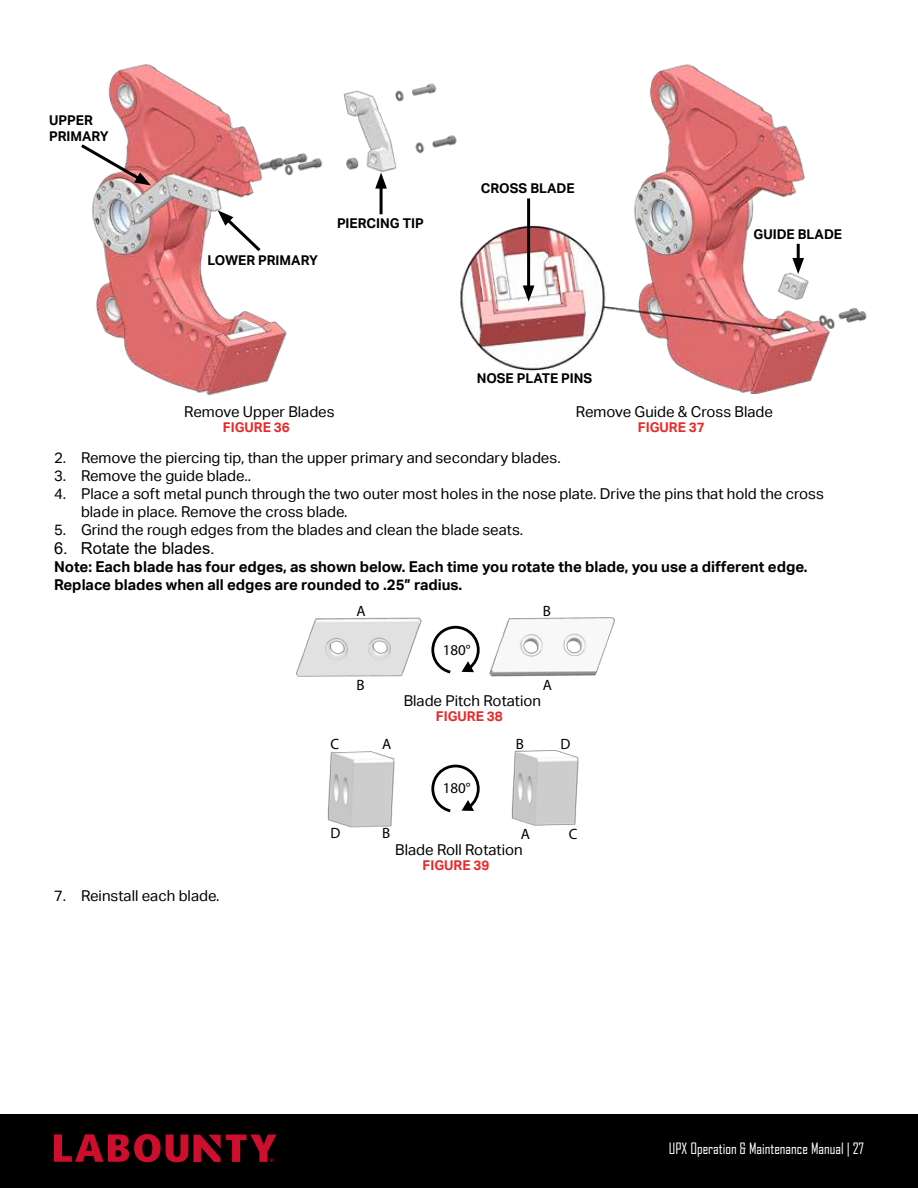
<style>
.page{position:relative;width:918px;height:1188px;background:#fff}
.page>*{position:absolute;margin:0;border:0;box-sizing:border-box;transform-origin:0 0}
.t1{font:16.5px "Arial";color:#000}
.t2{font:15px/18px "Aktiv Grotesk";color:#000}
.t3{font:700 15px/18px "Aktiv Grotesk";color:#000}
.t4{font:15px "Agency FB";color:#fff}
.t5{font:15px "Myriad Pro";color:#000}
.t6{font:700 13.5px/16.2px "Aktiv Grotesk";color:#000}
.t7{font:700 13.5px "Aktiv Grotesk";color:#e92a2a}
</style>
<div class="page">
<div style="left:0;top:1114px;width:918px;height:74px;background:#000"></div>
<svg style="left:54px;top:1134px;width:222px;height:28px"></svg>
<img style="left:92px;top:64px;width:365px;height:332px">
<img style="left:460px;top:64px;width:407px;height:330px">
<hr style="left:380px;top:183px;width:3px;height:31px;background:#000">
<svg style="left:375px;top:173px;width:12px;height:16px"></svg>
<svg style="left:81px;top:142px;width:70px;height:43px"></svg>
<svg style="left:218px;top:210px;width:46px;height:44px"></svg>
<hr style="left:797px;top:244px;width:3px;height:20px;background:#000">
<svg style="left:792px;top:258px;width:12px;height:16px"></svg>
<hr style="left:527px;top:198px;width:3px;height:93px;background:#000">
<svg style="left:523px;top:285px;width:11px;height:17px"></svg>
<img style="left:296px;top:617px;width:126px;height:60px">
<svg style="left:431px;top:625px;width:49px;height:49px"></svg>
<img style="left:489px;top:617px;width:126px;height:60px">
<svg style="left:431px;top:764px;width:49px;height:49px"></svg>
<img style="left:327px;top:751px;width:68px;height:77px">
<img style="left:511px;top:750px;width:68px;height:76px">
<p class="t6" style="left:49px;top:112px;width:61px">UPPER<br>PRI MARY</p>
<p class="t6" style="left:207px;top:253px;width:112px">LOWER PRI MARY</p>
<p class="t6" style="left:337px;top:216px;width:88px">PIERCING TIP</p>
<p class="t2" style="left:184px;top:402px;width:152px">Remove Upper Blades</p>
<p class="t7" style="left:223px;top:419px;width:68px">Figure 36</p>
<p class="t6" style="left:481px;top:180px;width:94px">CROSS BLADE</p>
<p class="t6" style="left:477px;top:370px;width:117px">NOSE PLATE PINS</p>
<p class="t6" style="left:754px;top:226px;width:89px">GUI DE BLADE</p>
<p class="t2" style="left:576px;top:402px;width:199px">Remove Guide &amp; Cross Blade</p>
<p class="t7" style="left:638px;top:419px;width:68px">Figure 37</p>
<p class="t2" style="left:54px;top:448px;width:508px">2. Remove the piercing tip, than the upper primary and secondary blades.</p>
<p class="t2" style="left:54px;top:466px;width:199px">3. Remove the guide blade..</p>
<p class="t2" style="left:81px;top:484px;width:744px;text-indent:-27px">4. Place a soft metal punch through the two outer most holes in the nose plate. Drive the pins that hold the cross blade in place. Remove the cross blade.</p>
<p class="t2" style="left:54px;top:520px;width:471px">5. Grind the rough edges from the blades and clean the blade seats.</p>
<p class="t1" style="left:54px;top:537px;width:162px">6. Rotate the blades.</p>
<p class="t3" style="left:54px;top:558px;width:755px">Note: Each blade has four edges, as shown below. Each time you rotate the blade, you use a different edge.<br>Replace blades when all edges are rounded to .25” radius.</p>
<p class="t5" style="left:357px;top:602px;width:11px">A</p>
<p class="t5" style="left:543px;top:601px;width:10px">B</p>
<p class="t5" style="left:331px;top:735px;width:10px">C</p>
<p class="t5" style="left:357px;top:675px;width:10px">B</p>
<p class="t5" style="left:382px;top:735px;width:11px">A</p>
<p class="t5" style="left:443px;top:640px;width:29px">180°</p>
<p class="t5" style="left:543px;top:676px;width:11px">A</p>
<p class="t2" style="left:404px;top:692px;width:139px">Blade Pitch Rotation</p>
<p class="t7" style="left:436px;top:708px;width:68px">Figure 38</p>
<p class="t5" style="left:443px;top:779px;width:29px">180°</p>
<p class="t5" style="left:516px;top:735px;width:10px">B</p>
<p class="t5" style="left:561px;top:735px;width:11px">D</p>
<p class="t2" style="left:54px;top:887px;width:167px">7. Reinstall each blade.</p>
<p class="t5" style="left:331px;top:823px;width:11px">D</p>
<p class="t5" style="left:521px;top:824px;width:11px">A</p>
<p class="t5" style="left:382px;top:823px;width:10px">B</p>
<p class="t2" style="left:395px;top:841px;width:129px">Blade Roll Rotation</p>
<p class="t7" style="left:422px;top:857px;width:68px">Figure 39</p>
<p class="t5" style="left:569px;top:824px;width:10px">C</p>
<p class="t4" style="left:669px;top:1139px;width:197px">UPX Operation &amp; Maintenance Manual | 27</p>
</div>
